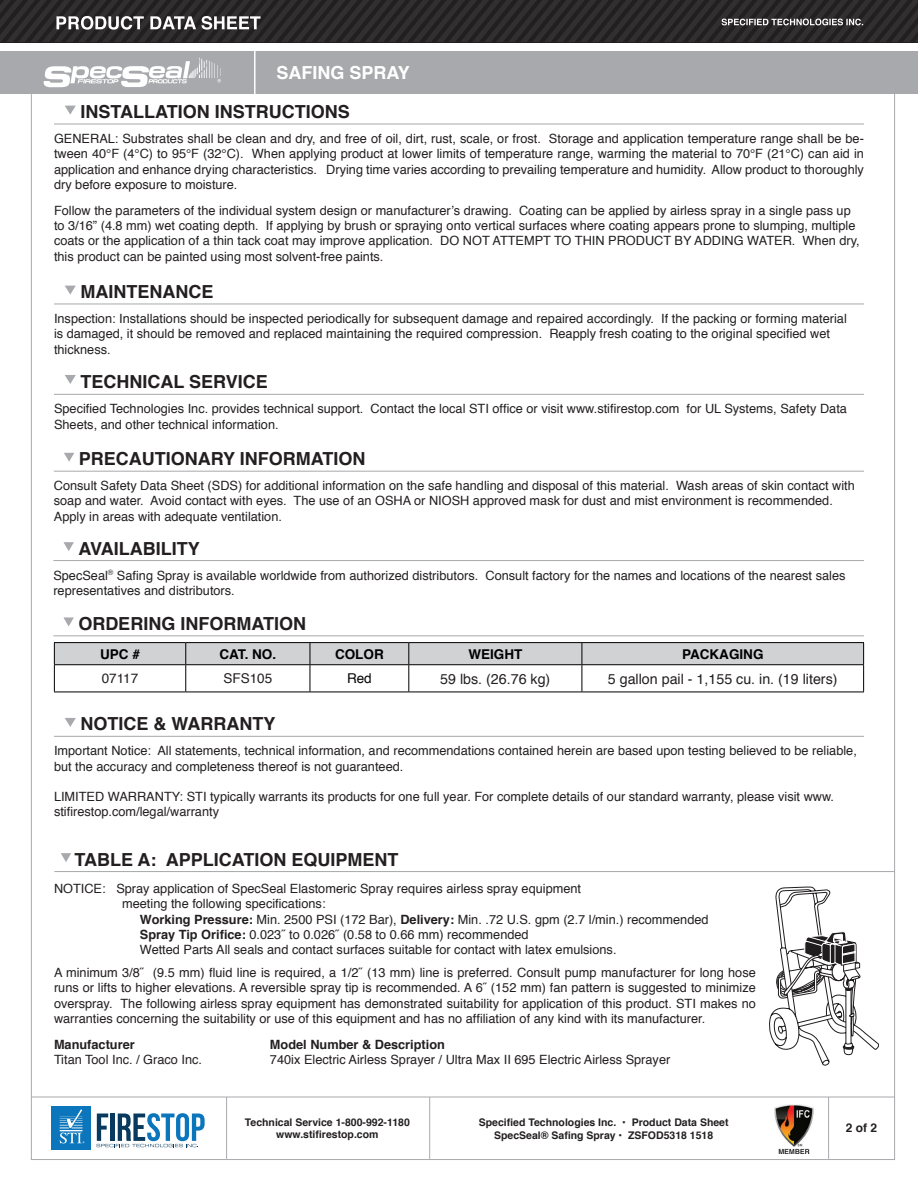
<style>
.page{position:relative;width:918px;height:1188px;background:#fff}
.page>*{position:absolute;margin:0;border:0;box-sizing:border-box;transform-origin:0 0}
.Titles{font:700 18px "Helvetica";color:#231f20}
.t1{font:700 18px "Helvetica";color:#fff}
.t2{font:14.25px "Helvetica";color:#231f20}
.t3{font:700 13.5px "Helvetica";color:#000}
.Body{font:13.5px "Helvetica";color:#231f20}
.t4{font:13.5px "Helvetica";color:#000}
.Body-2{font:12.75px/15.3px "Helvetica";color:#231f20}
.Body-3{font:700 12.75px "Helvetica";color:#231f20}
.t5{font:700 12px "Helvetica";color:#231f20}
.t6{font:700 10.5px/12.6px "Helvetica";color:#231f20;text-align:center}
.s1{font-weight:700}
</style>
<div class="page">
<hr style="left:828px;top:1097px;width:1px;height:62px;background:#a8a9ad">
<hr style="left:31px;top:1097px;width:864px;height:1px;background:#a8a9ad">
<hr style="left:429px;top:1097px;width:1px;height:62px;background:#a8a9ad">
<hr style="left:226px;top:1097px;width:1px;height:62px;background:#a8a9ad">
<svg style="left:97px;top:1113px;width:108px;height:35px"></svg>
<div style="left:51px;top:1106px;width:40px;height:44px;background:#0c76bd"></div>
<svg style="left:60px;top:1109px;width:24px;height:34px"></svg>
<img style="left:774px;top:1104px;width:39px;height:49px">
<svg style="left:65px;top:286px;width:11px;height:9px"></svg>
<svg style="left:65px;top:375px;width:11px;height:9px"></svg>
<svg style="left:64px;top:453px;width:10px;height:9px"></svg>
<svg style="left:63px;top:542px;width:11px;height:9px"></svg>
<svg style="left:63px;top:617px;width:11px;height:9px"></svg>
<svg style="left:65px;top:106px;width:11px;height:9px"></svg>
<svg style="left:65px;top:718px;width:11px;height:9px"></svg>
<hr style="left:54px;top:304px;width:810px;height:1px;background:#a8a9ad">
<hr style="left:54px;top:394px;width:810px;height:1px;background:#a8a9ad">
<hr style="left:54px;top:471px;width:810px;height:1px;background:#a8a9ad">
<hr style="left:53px;top:560px;width:811px;height:1px;background:#a8a9ad">
<hr style="left:53px;top:635px;width:811px;height:1px;background:#a8a9ad">
<hr style="left:54px;top:124px;width:810px;height:1px;background:#a8a9ad">
<hr style="left:54px;top:736px;width:810px;height:1px;background:#a8a9ad">
<hr style="left:54px;top:642px;width:132px;height:1px;background:#000">
<hr style="left:186px;top:642px;width:124px;height:1px;background:#000">
<hr style="left:310px;top:642px;width:99px;height:1px;background:#000">
<hr style="left:409px;top:642px;width:173px;height:1px;background:#000">
<hr style="left:582px;top:642px;width:282px;height:1px;background:#000">
<svg style="left:54px;top:643px;width:810px;height:49px"></svg>
<hr style="left:54px;top:692px;width:132px;height:1px;background:#000">
<hr style="left:186px;top:692px;width:124px;height:1px;background:#000">
<hr style="left:310px;top:692px;width:99px;height:1px;background:#000">
<hr style="left:409px;top:692px;width:173px;height:1px;background:#000">
<hr style="left:582px;top:692px;width:282px;height:1px;background:#000">
<div style="left:0;top:52px;width:918px;height:42px;background:#a8a9ad"></div>
<hr style="left:254px;top:46px;width:2px;height:53px;background:#fff">
<svg style="left:0;top:0;width:918px;height:42px;background:#322f30"></svg>
<svg style="left:44px;top:58px;width:177px;height:29px"></svg>
<svg style="left:61px;top:853px;width:10px;height:9px"></svg>
<hr style="left:54px;top:871px;width:841px;height:1px;background:#a8a9ad">
<svg style="left:769px;top:887px;width:110px;height:178px"></svg>
<p class="t1" style="left:276px;top:59px;width:135px">SAFING SPRAY</p>
<p class="Titles" style="left:81px;top:97px;width:271px">INSTALLATION INSTRUCTIONS</p>
<p class="Body-2" style="left:54px;top:131px;width:811px;text-align:justify">GENERAL: Substrates shall be clean and dry, and free of oil, dirt, rust, scale, or frost. Storage and application temperature range shall be be&shy;tween 40°F (4°C) to 95°F (32°C). When applying product at lower limits of temperature range, warming the material to 70°F (21°C) can aid in application and enhance drying characteristics. Drying time varies according to prevailing temperature and humidity. Allow product to thoroughly dry before exposure to moisture.</p>
<p class="Body-2" style="left:54px;top:203px;width:807px">Follow the parameters of the individual system design or manufacturer’s drawing. Coating can be applied by airless spray in a single pass up to 3/16” (4.8 mm) wet coating depth. If applying by brush or spraying onto vertical surfaces where coating appears prone to slumping, multiple coats or the application of a thin tack coat may improve application. DO NOT ATTEMPT TO THIN PRODUCT BY ADDING WATER. When dry, this product can be painted using most solvent-free paints.</p>
<p class="Titles" style="left:81px;top:277px;width:134px">MAINTENANCE</p>
<p class="Body-2" style="left:54px;top:311px;width:794px">Inspection: Installations should be inspected periodically for subsequent damage and repaired accordingly. If the packing or forming material is damaged, it should be removed and replaced maintaining the required compression. Reapply fresh coating to the original specified wet thickness.</p>
<p class="Titles" style="left:81px;top:368px;width:189px">TECHNICAL SERVICE</p>
<p class="Body-2" style="left:54px;top:402px;width:795px">Specified Technologies Inc. provides technical support. Contact the local STI office or visit www.stifirestop.com for UL Systems, Safety Data<br>Sheets, and other technical information.</p>
<p class="Titles" style="left:79px;top:444px;width:288px">PRECAUTIONARY INFORMATION</p>
<p class="Body-2" style="left:54px;top:478px;width:803px">Consult Safety Data Sheet (SDS) for additional information on the safe handling and disposal of this material. Wash areas of skin contact with soap and water. Avoid contact with eyes. The use of an OSHA or NIOSH approved mask for dust and mist environment is recommended.<br>Apply in areas with adequate ventilation.</p>
<p class="Titles" style="left:78px;top:534px;width:123px">AVAILABILITY</p>
<p class="Body-2" style="left:53px;top:568px;width:794px">SpecSeal<sup>®</sup> Safing Spray is available worldwide from authorized distributors. Consult factory for the names and locations of the nearest sales representatives and distributors.</p>
<p class="Titles" style="left:78px;top:609px;width:229px">ORDERING INFORMATION</p>
<p class="t3" style="left:100px;top:643px;width:41px">UPC #</p>
<p class="t3" style="left:219px;top:643px;width:58px">CAT. NO.</p>
<p class="t3" style="left:335px;top:643px;width:50px">COLOR</p>
<p class="t3" style="left:468px;top:643px;width:55px">WEIGHT</p>
<p class="t3" style="left:682px;top:643px;width:83px">PACKAGING</p>
<p class="Body" style="left:102px;top:668px;width:38px">07117</p>
<p class="Body" style="left:223px;top:668px;width:50px">SFS105</p>
<p class="t4" style="left:347px;top:668px;width:26px">Red</p>
<p class="t2" style="left:440px;top:668px;width:112px">59 lbs. (26.76 kg)</p>
<p class="t2" style="left:608px;top:668px;width:231px">5 gallon pail - 1,155 cu. in. (19 liters)</p>
<p class="Titles" style="left:81px;top:710px;width:196px">NOTICE &amp; WARRANTY</p>
<p class="Body-2" style="left:54px;top:744px;width:804px">Important Notice: All statements, technical information, and recommendations contained herein are based upon testing believed to be reliable, but the accuracy and completeness thereof is not guaranteed.</p>
<p class="Body-2" style="left:54px;top:789px;width:782px">LIMITED WARRANTY: STI typically warrants its products for one full year. For complete details of our standard warranty, please visit www. stifirestop.com/legal/warranty</p>
<p class="Titles" style="left:75px;top:845px;width:326px">TABLE A: APPLICATION EQUIPMENT</p>
<p class="Body-2" style="left:54px;top:881px;width:529px">NOTICE: Spray application of SpecSeal Elastomeric Spray requires airless spray equipment</p>
<p class="Body-2" style="left:122px;top:897px;width:205px">meeting the following specifications:</p>
<p class="Body-2" style="left:140px;top:912px;width:570px"><span class="s1">Working Pressure:</span> Min. 2500 PSI (172 Bar), <span class="s1">Delivery:</span> Min. .72 U.S. gpm (2.7 l/min.) recommended<br><span class="s1">Spray Tip Orifice:</span> 0.023˝ to 0.026˝ (0.58 to 0.66 mm) recommended</p>
<p class="Body-2" style="left:140px;top:943px;width:478px">Wetted Parts All seals and contact surfaces suitable for contact with latex emulsions.</p>
<p class="Body-2" style="left:54px;top:965px;width:703px;text-align:justify">A minimum 3/8˝ (9.5 mm) fluid line is required, a 1/2˝ (13 mm) line is preferred. Consult pump manufacturer for long hose runs or lifts to higher elevations. A reversible spray tip is recommended. A 6˝ (152 mm) fan pattern is suggested to minimize overspray. The following airless spray equipment has demonstrated suitability for application of this product. STI makes no warranties concerning the suitability or use of this equipment and has no affiliation of any kind with its manufacturer.</p>
<p class="Body-3" style="left:54px;top:1034px;width:82px">Manufacturer</p>
<p class="Body-3" style="left:270px;top:1034px;width:176px">Model Number &amp; Description</p>
<p class="Body-2" style="left:54px;top:1052px;width:150px">Titan Tool Inc. / Graco Inc.</p>
<p class="Body-2" style="left:270px;top:1052px;width:402px">740ix Electric Airless Sprayer / Ultra Max II 695 Electric Airless Sprayer</p>
<p class="t6" style="left:245px;top:1116px;width:167px">Technical Service 1-800-992-1180 www.stifirestop.com</p>
<p class="t6" style="left:479px;top:1116px;width:251px">Specified Technologies Inc. • Product Data Sheet<br>SpecSeal® Safing Spray • ZSFOD5318 1518</p>
<p class="t5" style="left:846px;top:1118px;width:33px">2 of 2</p>
</div>
